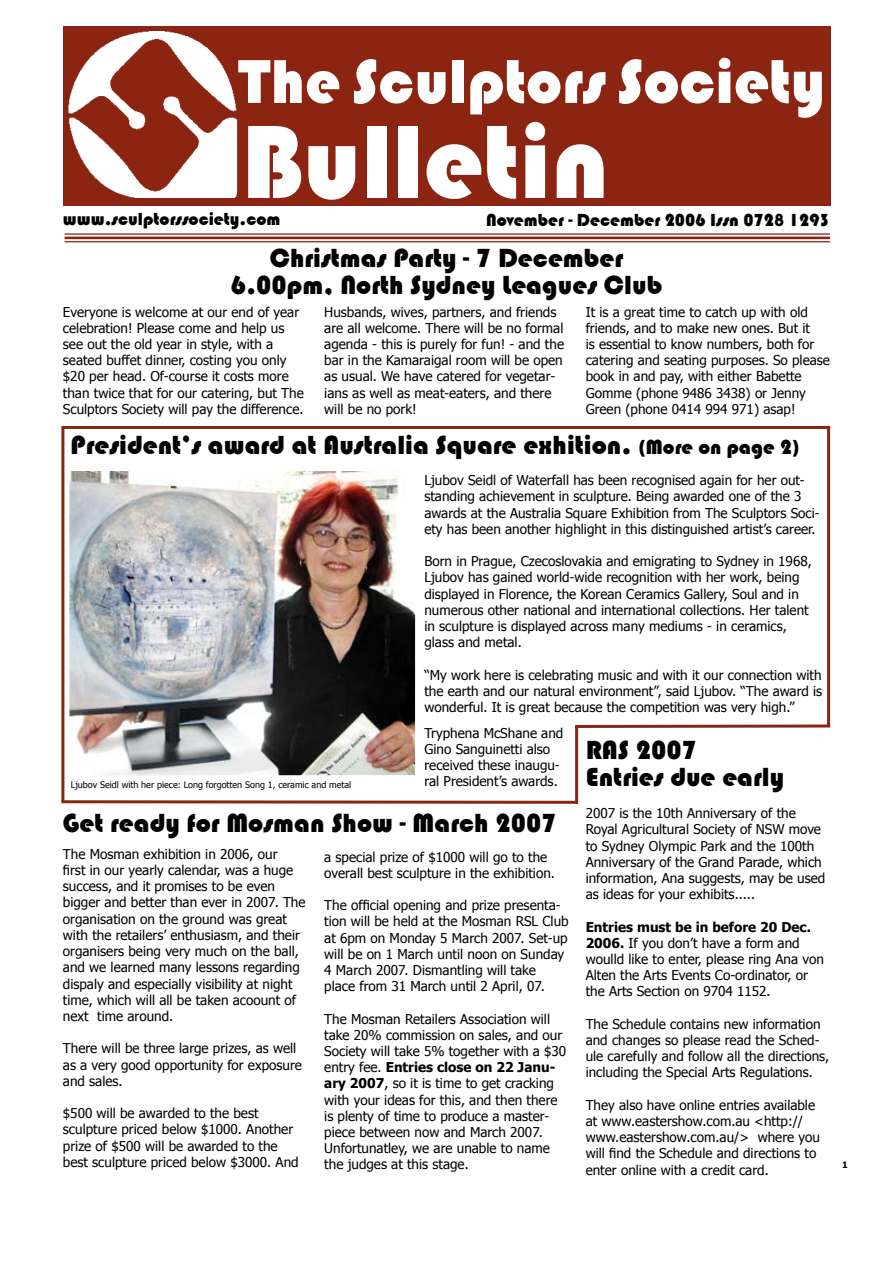
<style>
.page{position:relative;width:893px;height:1263px;background:#fff}
.page>*{position:absolute;margin:0;border:0;box-sizing:border-box;transform-origin:0 0}
.t1{font:108px "Bauhaus 93";color:#fff}
.t2{font:64.2px "Bauhaus 93";color:#fff}
.t3{font:27px/27px "Bauhaus 93";color:#000;text-align:center}
.t4{font:18px "Bauhaus 93";color:#000}
.t5{font:13.5px/16.2px "Tahoma";color:#000}
.t6{font:9px "Tahoma";color:#000}
.t7{font:700 9px "Tahoma";color:#000}
.s1{font-size:21px}
.s2{font-weight:700}
</style>
<div class="page">
<div style="left:63px;top:26px;width:767px;height:179px;background:#8b2512"></div>
<hr style="left:65px;top:233px;width:765px;height:2px;background:#8b2512">
<hr style="left:65px;top:237px;width:765px;height:2px;background:#8b2512">
<hr style="left:65px;top:241px;width:765px;height:1px;background:#8b2512">
<img style="left:68px;top:31px;width:170px;height:166px">
<svg style="left:61px;top:799px;width:518px;height:5px"></svg>
<svg style="left:575px;top:723px;width:256px;height:6px"></svg>
<hr style="left:575px;top:726px;width:3px;height:78px;background:#8b2512">
<hr style="left:827px;top:426px;width:3px;height:301px;background:#8b2512">
<img style="left:69px;top:472px;width:346px;height:303px">
<hr style="left:63px;top:426px;width:767px;height:3px;background:#8b2512">
<hr style="left:61px;top:426px;width:3px;height:376px;background:#8b2512">
<h2 class="t2" style="left:238px;top:45px;width:589px">The Sculptors Society</h2>
<h1 class="t1" style="left:241px;top:101px;width:370px">Bulletin</h1>
<h3 class="t4" style="left:486px;top:210px;width:345px">November - December 2006 Issn 0728 1293</h3>
<h3 class="t4" style="left:63px;top:209px;width:219px">www.sculptorssociety.com</h3>
<h3 class="t3" style="left:231px;top:244px;width:433px">Christmas Party - 7 December<br>6.00pm, North Sydney Leagues Club</h3>
<p class="t5" style="left:63px;top:303px;width:242px">Everyone is welcome at our end of year celebration! Please come and help us see out the old year in style, with a seated buffet dinner, costing you only $20 per head. Of-course it costs more than twice that for our catering, but The Sculptors Society will pay the difference.</p>
<p class="t5" style="left:324px;top:303px;width:241px">Husbands, wives, partners, and friends are all welcome. There will be no formal agenda - this is purely for fun! - and the bar in the Kamaraigal room will be open as usual. We have catered for vegetar&shy;ians as well as meat-eaters, and there will be no pork!</p>
<p class="t5" style="left:586px;top:303px;width:246px">It is a great time to catch up with old friends, and to make new ones. But it<br>is essential to know numbers, both for catering and seating purposes. So please book in and pay, with either Babette Gomme (phone 9486 3438) or Jenny Green (phone 0414 994 971) asap!</p>
<h3 class="t3" style="left:71px;top:431px;width:731px">President’s award at Australia Square exhition. <span class="s1">(More on page 2)</span></h3>
<p class="t5" style="left:424px;top:472px;width:397px">Ljubov Seidl of Waterfall has been recognised again for her out&shy;standing achievement in sculpture. Being awarded one of the 3 awards at the Australia Square Exhibition from The Sculptors Soci&shy;ety has been another highlight in this distinguished artist’s career.</p>
<p class="t5" style="left:424px;top:553px;width:389px">Born in Prague, Czecoslovakia and emigrating to Sydney in 1968, Ljubov has gained world-wide recognition with her work, being displayed in Florence, the Korean Ceramics Gallery, Soul and in numerous other national and international collections. Her talent in sculpture is displayed across many mediums - in ceramics, glass and metal.</p>
<p class="t5" style="left:424px;top:666px;width:399px;text-align:justify">“My work here is celebrating music and with it our connection with the earth and our natural environment”, said Ljubov. “The award is wonderful. It is great because the competition was very high.”</p>
<h3 class="t3" style="left:586px;top:736px;width:200px;text-align:left">RAS 2007<br>Entries due early</h3>
<p class="t5" style="left:586px;top:805px;width:241px">2007 is the 10th Anniversary of the Royal Agricultural Society of NSW move to Sydney Olympic Park and the 100th Anniversary of the Grand Parade, which information, Ana suggests, may be used as ideas for your exhibits.....</p>
<p class="t5" style="left:586px;top:918px;width:240px"><span class="s2">Entries must be in before 20 Dec.<br>2006.</span> If you don’t have a form and woulld like to enter, please ring Ana von Alten the Arts Events Co-ordinator, or the Arts Section on 9704 1152.</p>
<p class="t5" style="left:586px;top:1015px;width:245px">The Schedule contains new information and changes so please read the Sched&shy;ule carefully and follow all the directions, including the Special Arts Regulations.</p>
<p class="t5" style="left:586px;top:1096px;width:236px">They also have online entries available at www.eastershow.com.au &lt;http:// www.eastershow.com.au/&gt; where you will find the Schedule and directions to enter online with a credit card.</p>
<p class="t5" style="left:424px;top:724px;width:140px">Tryphena McShane and<br>Gino Sanguinetti also received these inaugu&shy;ral President’s awards.</p>
<p class="t6" style="left:71px;top:779px;width:282px">Ljubov Seidl with her piece: Long forgotten Song 1, ceramic and metal</p>
<h3 class="t3" style="left:63px;top:809px;width:495px">Get ready for Mosman Show - March 2007</h3>
<p class="t5" style="left:63px;top:845px;width:244px">The Mosman exhibition in 2006, our<br>first in our yearly calendar, was a huge success, and it promises to be even bigger and better than ever in 2007. The organisation on the ground was great with the retailers’ enthusiasm, and their organisers being very much on the ball, and we learned many lessons regarding dispaly and especially visibility at night time, which will all be taken acoount of next time around.</p>
<p class="t5" style="left:63px;top:1040px;width:241px">There will be three large prizes, as well as a very good opportunity for exposure and sales.</p>
<p class="t5" style="left:63px;top:1105px;width:237px">$500 will be awarded to the best sculpture priced below $1000. Another prize of $500 will be awarded to the best sculpture priced below $3000. And</p>
<p class="t5" style="left:324px;top:848px;width:232px">a special prize of $1000 will go to the overall best sculpture in the exhibition.</p>
<p class="t5" style="left:324px;top:897px;width:246px">The official opening and prize presenta&shy;tion will be held at the Mosman RSL Club at 6pm on Monday 5 March 2007. Set-up will be on 1 March until noon on Sunday 4 March 2007. Dismantling will take place from 31 March until 2 April, 07.</p>
<p class="t5" style="left:324px;top:1010px;width:243px">The Mosman Retailers Association will take 20% commission on sales, and our Society will take 5% together with a $30 entry fee. <span class="s2">Entries close on 22 Janu&shy;ary 2007</span>, so it is time to get cracking with your ideas for this, and then there is plenty of time to produce a master&shy;piece between now and March 2007.<br>Unfortunatley, we are unable to name the judges at this stage.</p>
<p class="t7" style="left:842px;top:1159px;width:7px">1</p>
</div>
